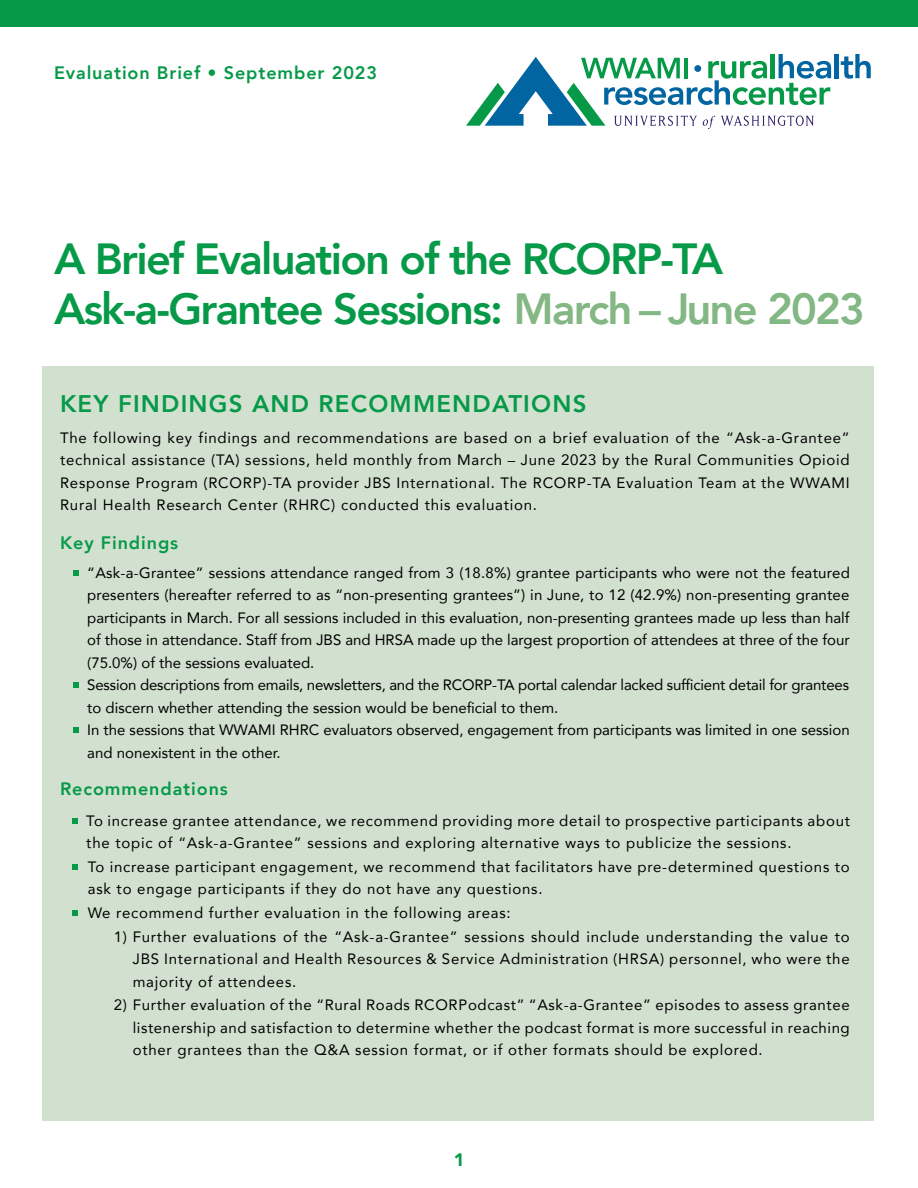
<style>
.page{position:relative;width:918px;height:1188px;background:#fff}
.page>*{position:absolute;margin:0;border:0;box-sizing:border-box;transform-origin:0 0}
.Main_Title_Head{font:800 43.5px/49.5px "Avenir";letter-spacing:-.04em;color:#069948}
.Subheads_1__H2{font:800 24px "Avenir";letter-spacing:.05em;color:#069948}
.Subhea_2_H2_lower_ca{font:800 18px "Avenir";letter-spacing:.05em;color:#069948}
.Body_Frutiger{font:800 18px "Avenir";letter-spacing:.05em;color:#069948}
.Subheads_1__H2-2{font:800 18px "Avenir";letter-spacing:.05em;color:#069948}
.Facts{font:900 18px "Avenir";color:#069948}
.Subhea_2_H2_lower_ca-2{font:15px/22.5px "Avenir";letter-spacing:.05em;color:#000}
.Body_Frutiger-2{font:15px/22.5px "Avenir";color:#000}
.Subheads_1__H2-3{font:15px/22.5px "Avenir";letter-spacing:.05em;color:#000;text-align:justify}
.s1{color:#83b784}
</style>
<div class="page">
<div style="left:43px;top:367px;width:831px;height:754px;background:#d2e1cf"></div>
<div style="left:0;top:0;width:918px;height:27px;background:#069948"></div>
<hr style="left:835px;top:54px;width:4px;height:24px;background:#0065a1">
<svg style="left:841px;top:54px;width:30px;height:25px"></svg>
<svg style="left:466px;top:54px;width:365px;height:75px"></svg>
<svg style="left:74px;top:570px;width:5px;height:6px"></svg>
<svg style="left:74px;top:683px;width:5px;height:5px"></svg>
<svg style="left:74px;top:728px;width:5px;height:5px"></svg>
<svg style="left:73px;top:818px;width:5px;height:6px"></svg>
<svg style="left:73px;top:864px;width:5px;height:6px"></svg>
<svg style="left:73px;top:910px;width:5px;height:6px"></svg>
<p class="Subhea_2_H2_lower_ca" style="left:54px;top:58px;width:325px">Evaluation Brief • September 2023</p>
<h1 class="Main_Title_Head" style="left:54px;top:234px;width:813px">A Brief Evaluation of the RCORP-TA<br>Ask-a-Grantee Sessions: <span class="s1">March – June 2023</span></h1>
<h2 class="Subheads_1__H2" style="left:60px;top:385px;width:528px">KEY FINDINGS AND RECOMMENDATIONS</h2>
<h2 class="Subheads_1__H2-3" style="left:60px;top:426px;width:791px">The following key findings and recommendations are based on a brief evaluation of the “Ask-a-Grantee” technical assistance (TA) sessions, held monthly from March – June 2023 by the Rural Communities Opioid Response Program (RCORP)-TA provider JBS International. The RCORP-TA Evaluation Team at the WWAMI Rural Health Research Center (RHRC) conducted this evaluation.</h2>
<h2 class="Subheads_1__H2-2" style="left:60px;top:528px;width:120px">Key Findings</h2>
<p class="Body_Frutiger-2" style="left:87px;top:561px;width:764px;text-align:justify">“Ask-a-Grantee” sessions attendance ranged from 3 (18.8%) grantee participants who were not the featured presenters (hereafter referred to as “non-presenting grantees”) in June, to 12 (42.9%) non-presenting grantee participants in March. For all sessions included in this evaluation, non-presenting grantees made up less than half of those in attendance. Staff from JBS and HRSA made up the largest proportion of attendees at three of the four (75.0%) of the sessions evaluated.</p>
<p class="Body_Frutiger-2" style="left:87px;top:674px;width:763px">Session descriptions from emails, newsletters, and the RCORP-TA portal calendar lacked sufficient detail for grantees to discern whether attending the session would be beneficial to them.</p>
<p class="Body_Frutiger-2" style="left:87px;top:719px;width:764px">In the sessions that WWAMI RHRC evaluators observed, engagement from participants was limited in one session and nonexistent in the other.</p>
<p class="Body_Frutiger" style="left:60px;top:775px;width:169px">Recommendations</p>
<p class="Subhea_2_H2_lower_ca-2" style="left:86px;top:809px;width:765px">To increase grantee attendance, we recommend providing more detail to prospective participants about the topic of “Ask-a-Grantee” sessions and exploring alternative ways to publicize the sessions.</p>
<p class="Subhea_2_H2_lower_ca-2" style="left:88px;top:855px;width:763px">To increase participant engagement, we recommend that facilitators have pre-determined questions to ask to engage participants if they do not have any questions.</p>
<p class="Subhea_2_H2_lower_ca-2" style="left:88px;top:901px;width:424px">We recommend further evaluation in the following areas:</p>
<p class="Subhea_2_H2_lower_ca-2" style="left:133px;top:925px;width:718px;text-align:justify;text-indent:-19px">1) Further evaluations of the “Ask-a-Grantee” sessions should include understanding the value to JBS International and Health Resources &amp; Service Administration (HRSA) personnel, who were the majority of attendees.</p>
<p class="Subhea_2_H2_lower_ca-2" style="left:133px;top:993px;width:719px;text-align:justify;text-indent:-19px">2) Further evaluation of the “Rural Roads RCORPodcast” “Ask-a-Grantee” episodes to assess grantee listenership and satisfaction to determine whether the podcast format is more successful in reaching other grantees than the Q&amp;A session format, or if other formats should be explored.</p>
<p class="Facts" style="left:454px;top:1144px;width:12px">1</p>
</div>
